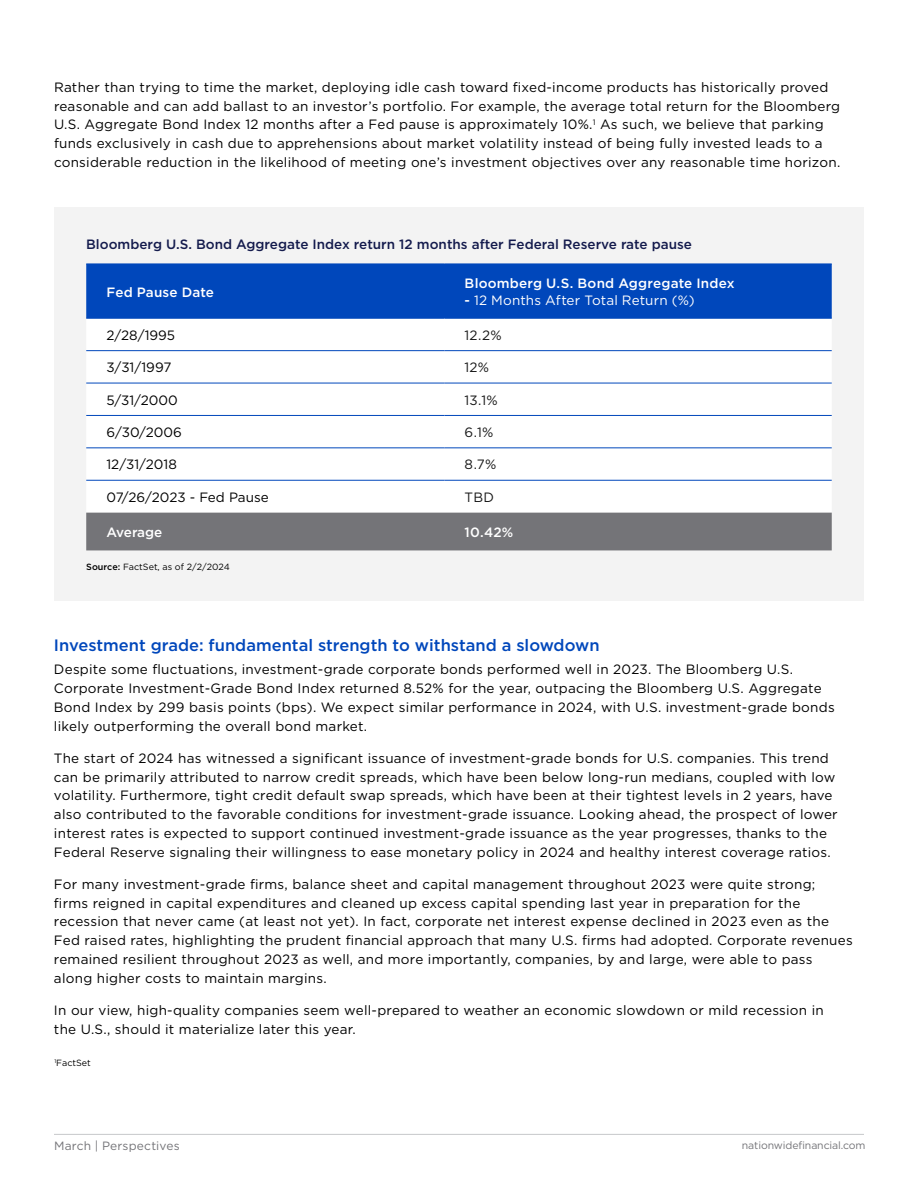
<style>
.page{position:relative;width:918px;height:1188px;background:#fff}
.page>*{position:absolute;margin:0;border:0;box-sizing:border-box;transform-origin:0 0}
.Subhead{font:500 16.5px "Gotham";color:#0047bb}
.Body_Copy{font:13.5px/18.8px "Gotham";letter-spacing:.02em;color:#000}
.Sub-Subhead{font:500 13.5px "Gotham";color:#141b4d}
.Table_Content{font:500 13.5px "Gotham";letter-spacing:.015em;color:#fff}
.Table_Content-2{font:13.5px "Gotham";letter-spacing:.01em;color:#fff}
.Table_Content-3{font:13.5px "Gotham";letter-spacing:.01em;color:#171717}
.Body_Copy-2{font:13.5px "Gotham";color:#000}
.Body_Copy-3{font:500 13.5px "Gotham";letter-spacing:-.015em;color:#fff}
.t1{font:12px "Gotham";letter-spacing:.015em;color:#747478}
.t2{font:10.5px "Gotham";letter-spacing:-.01em;color:#747478}
.Paragraph_Style_1{font:9px "Gotham";color:#000}
.s1{font-weight:500}
</style>
<div class="page">
<hr style="left:54px;top:1134px;width:810px;height:1px;background:#c7c8ca">
<div style="left:54px;top:207px;width:810px;height:394px;background:#f3f3f3"></div>
<div style="left:86px;top:265px;width:746px;height:53px;background:#0047bb"></div>
<div style="left:86px;top:319px;width:746px;height:194px;background:#fff"></div>
<div style="left:86px;top:513px;width:746px;height:37px;background:#747478"></div>
<hr style="left:86px;top:264px;width:358px;height:1px;background:#0047bb">
<hr style="left:444px;top:264px;width:388px;height:1px;background:#0047bb">
<hr style="left:86px;top:318px;width:358px;height:1px;background:#0047bb">
<hr style="left:444px;top:318px;width:388px;height:1px;background:#0047bb">
<hr style="left:86px;top:350px;width:358px;height:1px;background:#0047bb">
<hr style="left:444px;top:350px;width:388px;height:1px;background:#0047bb">
<hr style="left:86px;top:383px;width:358px;height:1px;background:#0047bb">
<hr style="left:444px;top:383px;width:388px;height:1px;background:#0047bb">
<hr style="left:86px;top:415px;width:358px;height:1px;background:#0047bb">
<hr style="left:444px;top:415px;width:388px;height:1px;background:#0047bb">
<hr style="left:86px;top:447px;width:358px;height:1px;background:#0047bb">
<hr style="left:444px;top:447px;width:388px;height:1px;background:#0047bb">
<hr style="left:86px;top:480px;width:358px;height:1px;background:#0047bb">
<hr style="left:444px;top:480px;width:388px;height:1px;background:#0047bb">
<p class="Body_Copy" style="left:54px;top:77px;width:788px">Rather than trying to time the market, deploying idle cash toward fixed-income products has historically proved reasonable and can add ballast to an investor’s portfolio. For example, the average total return for the Bloomberg U.S. Aggregate Bond Index 12 months after a Fed pause is approximately 10%.<sup>1</sup> As such, we believe that parking funds exclusively in cash due to apprehensions about market volatility instead of being fully invested leads to a considerable reduction in the likelihood of meeting one’s investment objectives over any reasonable time horizon.</p>
<h3 class="Sub-Subhead" style="left:86px;top:235px;width:607px">Bloomberg U.S. Bond Aggregate Index return 12 months after Federal Reserve rate pause</h3>
<p class="Table_Content" style="left:106px;top:283px;width:109px">Fed Pause Date</p>
<p class="Table_Content" style="left:465px;top:275px;width:271px">Bloomberg U.S. Bond Aggregate Index</p>
<p class="Table_Content-2" style="left:465px;top:291px;width:232px"><span class="s1">-</span> 12 Months After Total Return (%)</p>
<p class="Body_Copy" style="left:106px;top:325px;width:70px">2/28/1995</p>
<p class="Table_Content-3" style="left:465px;top:326px;width:39px">12.2%</p>
<p class="Body_Copy" style="left:106px;top:358px;width:67px">3/31/1997</p>
<p class="Table_Content-3" style="left:465px;top:359px;width:26px">12%</p>
<p class="Body_Copy" style="left:106px;top:390px;width:73px">5/31/2000</p>
<p class="Table_Content-3" style="left:465px;top:391px;width:35px">13.1%</p>
<p class="Body_Copy" style="left:106px;top:423px;width:77px">6/30/2006</p>
<p class="Table_Content-3" style="left:465px;top:424px;width:30px">6.1%</p>
<p class="Body_Copy" style="left:106px;top:455px;width:72px">12/31/2018</p>
<p class="Table_Content-3" style="left:465px;top:456px;width:33px">8.7%</p>
<p class="Body_Copy-2" style="left:106px;top:488px;width:164px">07/26/2023 - Fed Pause</p>
<p class="Table_Content-3" style="left:465px;top:488px;width:31px">TBD</p>
<p class="Body_Copy-3" style="left:106px;top:523px;width:57px">Average</p>
<p class="Table_Content" style="left:465px;top:523px;width:50px">10.42%</p>
<p class="Paragraph_Style_1" style="left:86px;top:561px;width:145px"><span class="s1">Source:</span> FactSet, as of 2/2/2024</p>
<h2 class="Subhead" style="left:54px;top:635px;width:547px">Investment grade: fundamental strength to withstand a slowdown</h2>
<p class="Body_Copy" style="left:54px;top:660px;width:782px">Despite some fluctuations, investment-grade corporate bonds performed well in 2023. The Bloomberg U.S.<br>Corporate Investment-Grade Bond Index returned 8.52% for the year, outpacing the Bloomberg U.S. Aggregate Bond Index by 299 basis points (bps). We expect similar performance in 2024, with U.S. investment-grade bonds likely outperforming the overall bond market.</p>
<p class="Body_Copy" style="left:54px;top:748px;width:785px">The start of 2024 has witnessed a significant issuance of investment-grade bonds for U.S. companies. This trend can be primarily attributed to narrow credit spreads, which have been below long-run medians, coupled with low volatility. Furthermore, tight credit default swap spreads, which have been at their tightest levels in 2 years, have also contributed to the favorable conditions for investment-grade issuance. Looking ahead, the prospect of lower interest rates is expected to support continued investment-grade issuance as the year progresses, thanks to the Federal Reserve signaling their willingness to ease monetary policy in 2024 and healthy interest coverage ratios.</p>
<p class="Body_Copy" style="left:54px;top:874px;width:800px">For many investment-grade firms, balance sheet and capital management throughout 2023 were quite strong; firms reigned in capital expenditures and cleaned up excess capital spending last year in preparation for the recession that never came (at least not yet). In fact, corporate net interest expense declined in 2023 even as the Fed raised rates, highlighting the prudent financial approach that many U.S. firms had adopted. Corporate revenues remained resilient throughout 2023 as well, and more importantly, companies, by and large, were able to pass along higher costs to maintain margins.</p>
<p class="Body_Copy" style="left:54px;top:1000px;width:771px">In our view, high-quality companies seem well-prepared to weather an economic slowdown or mild recession in the U.S., should it materialize later this year.</p>
<p class="Paragraph_Style_1" style="left:54px;top:1057px;width:38px"><sup>1</sup>FactSet</p>
<p class="t1" style="left:54px;top:1138px;width:127px">March | Perspectives</p>
<p class="t2" style="left:742px;top:1139px;width:125px">nationwidefinancial.com</p>
</div>
